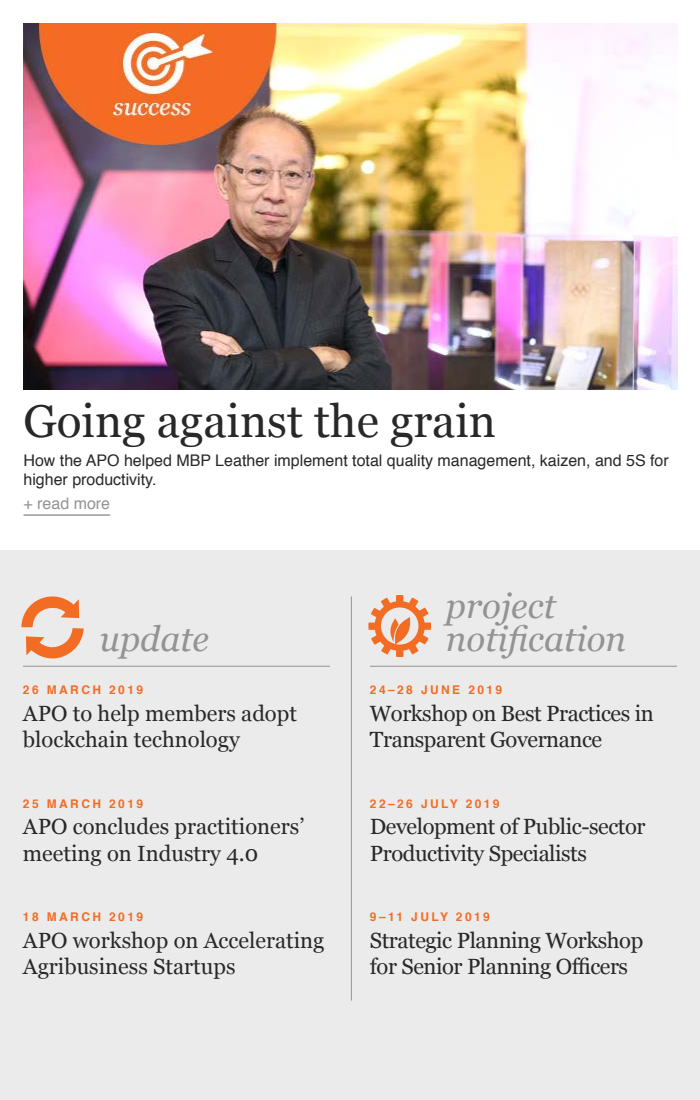
<style>
.page{position:relative;width:700px;height:1100px;background:#fff}
.page>*{position:absolute;margin:0;border:0;box-sizing:border-box;transform-origin:0 0}
.t1{font:46px "Georgia";color:#282828}
.t2{font:italic 35px/32.8px "Georgia";color:#939393}
.t3{font:22px/26.4px "Georgia";letter-spacing:-.02em;color:#282828}
.t4{font:22px/26.4px "Georgia";color:#282828}
.t5{font:16px/19.2px "Helvetica";color:#282828}
.t6{font:16px "Helvetica";color:#939393}
.t7{font:700 12px "Helvetica";letter-spacing:.2em;color:#f36c24}
</style>
<div class="page">
<div style="left:0;top:550px;width:700px;height:550px;background:#ebebeb"></div>
<img style="left:24px;top:23px;width:654px;height:367px">
<hr style="left:24px;top:514px;width:86px;height:2px;background:#939393">
<hr style="left:23px;top:666px;width:307px;height:1px;background:#939393">
<hr style="left:370px;top:666px;width:307px;height:1px;background:#939393">
<hr style="left:351px;top:596px;width:1px;height:405px;background:#939393">
<svg style="left:21px;top:596px;width:63px;height:63px"></svg>
<svg style="left:368px;top:595px;width:63px;height:62px"></svg>
<h1 class="t1" style="left:24px;top:387px;width:474px">Going against the grain</h1>
<p class="t5" style="left:24px;top:451px;width:647px">How the APO helped MBP Leather implement total quality management, kaizen, and 5S for higher productivity.</p>
<p class="t6" style="left:24px;top:491px;width:88px">+ read more</p>
<h2 class="t2" style="left:100px;top:621px;width:111px">update</h2>
<p class="t7" style="left:23px;top:680px;width:122px">26 MARCH 2019</p>
<p class="t4" style="left:23px;top:699px;width:276px">APO to help members adopt blockchain technology</p>
<p class="t7" style="left:23px;top:794px;width:122px">25 MARCH 2019</p>
<p class="t4" style="left:23px;top:813px;width:283px">APO concludes practitioners’ meeting on Industry 4.0</p>
<p class="t7" style="left:23px;top:908px;width:122px">18 MARCH 2019</p>
<p class="t4" style="left:23px;top:926px;width:303px">APO workshop on Accelerating<br>Agribusiness Startups</p>
<h2 class="t2" style="left:446px;top:588px;width:182px">project notification</h2>
<p class="t7" style="left:370px;top:680px;width:134px">24–28 JUNE 2019</p>
<p class="t3" style="left:370px;top:699px;width:285px">Workshop on Best Practices in<br>Transparent Governance</p>
<p class="t7" style="left:370px;top:794px;width:131px">22–26 JULY 2019</p>
<p class="t3" style="left:370px;top:813px;width:277px">Development of Public-sector<br>Productivity Specialists</p>
<p class="t7" style="left:370px;top:908px;width:121px">9–11 JULY 2019</p>
<p class="t3" style="left:370px;top:926px;width:275px">Strategic Planning Workshop for Senior Planning Officers</p>
</div>
